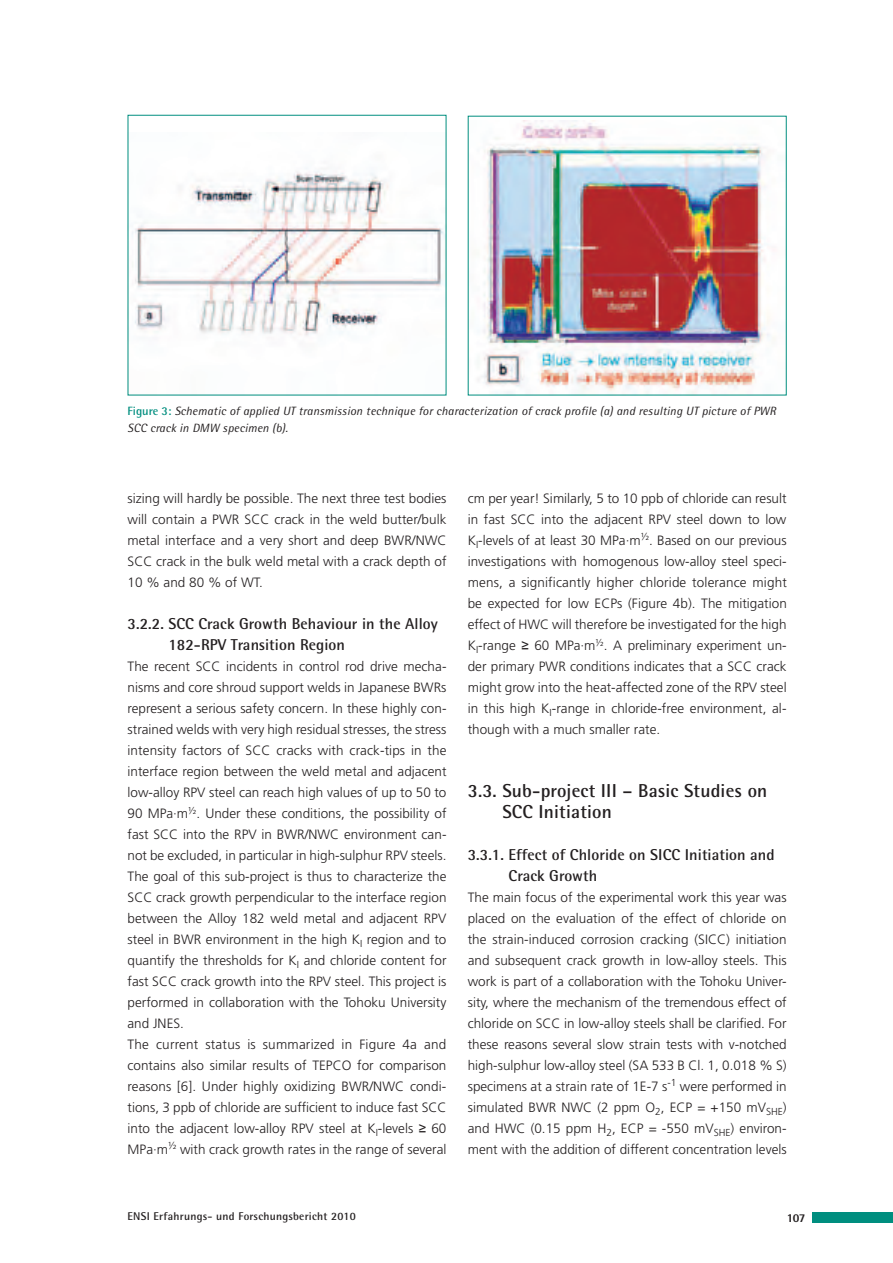
<style>
.page{position:relative;width:893px;height:1263px;background:#fff}
.page>*{position:absolute;margin:0;border:0;box-sizing:border-box;transform-origin:0 0}
.t1{font:700 18.75px/21px "Rotis Semi Sans";letter-spacing:.01em;color:#231f20}
.t2{font:700 15.75px/21px "Rotis Semi Sans";letter-spacing:.005em;color:#231f20}
.t3{font:300 13.5px/21px "Frutiger";color:#231f20;text-align:justify}
.t4{font:italic 12px/16.5px "Rotis Semi Sans";letter-spacing:.015em;color:#231f20}
.t5{font:800 12px "Rotis Semi Sans";color:#231f20}
.t6{font:700 11.25px "Rotis Semi Sans";letter-spacing:.025em;color:#231f20}
.s1{font-weight:700;font-style:normal;color:#008e7f}
.s2{font-family:"Arial";font-weight:400}
</style>
<div class="page">
<div style="left:812px;top:1212px;width:81px;height:10px;background:#008e7f"></div>
<img style="left:132px;top:168px;width:312px;height:168px">
<img style="left:478px;top:121px;width:296px;height:272px">
<p class="t4" style="left:128px;top:403px;width:650px"><span class="s1">Figure 3:</span> Schematic of applied UT transmission technique for characterization of crack profile (a) and resulting UT picture of PWR<br>SCC crack in DMW specimen (b).</p>
<p class="t3" style="left:128px;top:488px;width:320px">sizing will hardly be possible. The next three test bodies will contain a PWR SCC crack in the weld butter/bulk metal interface and a very short and deep BWR/NWC SCC crack in the bulk weld metal with a crack depth of 10 % and 80 % of WT.</p>
<p class="t2" style="left:168px;top:613px;width:271px;text-indent:-41px">3.2.2. SCC Crack Growth Behaviour in the Alloy<br>182-RPV Transition Region</p>
<p class="t3" style="left:128px;top:656px;width:320px;text-align:left">The recent SCC incidents in control rod drive mecha&shy;nisms and core shroud support welds in Japanese BWRs represent a serious safety concern. In these highly con&shy;strained welds with very high residual stresses, the stress intensity factors of SCC cracks with crack-tips in the interface region between the weld metal and adjacent low-alloy RPV steel can reach high values of up to 50 to 90 MPa·m<sup>½</sup>. Under these conditions, the possibility of fast SCC into the RPV in BWR/NWC environment can&shy;not be excluded, in particular in high-sulphur RPV steels.<br>The goal of this sub-project is thus to characterize the SCC crack growth perpendicular to the interface region between the Alloy 182 weld metal and adjacent RPV steel in BWR environment in the high K<sub>I</sub> region and to quantify the thresholds for K<sub>I</sub> and chloride content for fast SCC crack growth into the RPV steel. This project is performed in collaboration with the Tohoku University and JNES.<br>The current status is summarized in Figure 4a and contains also similar results of TEPCO for comparison reasons [6]. Under highly oxidizing BWR/NWC condi&shy;tions, 3 ppb of chloride are sufficient to induce fast SCC into the adjacent low-alloy RPV steel at K<sub>I</sub>-levels <span class="s2">≥</span> 60<br>MPa·m<sup>½</sup> with crack growth rates in the range of several</p>
<p class="t3" style="left:468px;top:488px;width:321px">cm per year! Similarly, 5 to 10 ppb of chloride can result in fast SCC into the adjacent RPV steel down to low K<sub>I</sub>-levels of at least 30 MPa·m<sup>½</sup>. Based on our previous investigations with homogenous low-alloy steel speci&shy;mens, a significantly higher chloride tolerance might be expected for low ECPs (Figure 4b). The mitigation effect of HWC will therefore be investigated for the high K<sub>I</sub>-range <span class="s2">≥</span> 60 MPa·m<sup>½</sup>. A preliminary experiment un&shy;der primary PWR conditions indicates that a SCC crack might grow into the heat-affected zone of the RPV steel in this high K<sub>I</sub>-range in chloride-free environment, al&shy;though with a much smaller rate.</p>
<p class="t1" style="left:502px;top:780px;width:266px;text-indent:-35px">3.3. Sub-project III – Basic Studies on<br>Scc Initiation</p>
<p class="t2" style="left:509px;top:844px;width:268px;text-indent:-41px">3.3.1. Effect of Chloride on SICC Initiation and<br>Crack Growth</p>
<p class="t3" style="left:468px;top:887px;width:320px">The main focus of the experimental work this year was placed on the evaluation of the effect of chloride on the strain-induced corrosion cracking (SICC) initiation and subsequent crack growth in low-alloy steels. This work is part of a collaboration with the Tohoku Univer&shy;sity, where the mechanism of the tremendous effect of chloride on SCC in low-alloy steels shall be clarified. For these reasons several slow strain tests with v-notched high-sulphur low-alloy steel (SA 533 B Cl. 1, 0.018 % S) specimens at a strain rate of 1E-7 s<sup>-1</sup> were performed in simulated BWR NWC (2 ppm O<sub>2</sub>, ECP = +150 mV<sub>SHE</sub>) and HWC (0.15 ppm H<sub>2</sub>, ECP = -550 mV<sub>SHE</sub>) environ&shy;ment with the addition of different concentration levels</p>
<p class="t6" style="left:128px;top:1210px;width:230px">ENSI Erfahrungs- und Forschungsbericht 2010</p>
<p class="t5" style="left:787px;top:1210px;width:20px">107</p>
</div>
